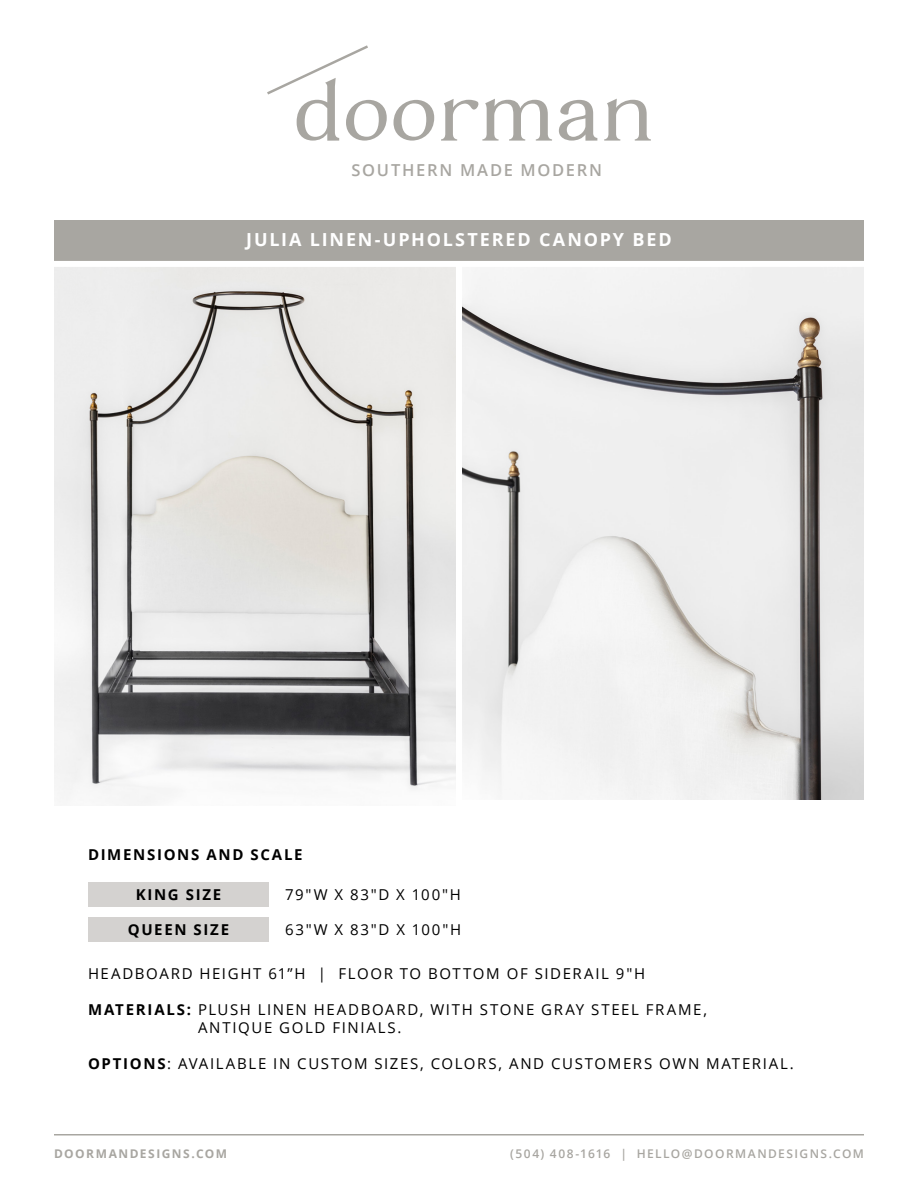
<style>
.page{position:relative;width:918px;height:1188px;background:#fff}
.page>*{position:absolute;margin:0;border:0;box-sizing:border-box;transform-origin:0 0}
.t1{font:700 18px "Open Sans";letter-spacing:.1em;color:#fff}
.t2{font:600 16.5px "Open Sans";letter-spacing:.105em;color:#a8a6a1}
.t3{font:15px/18px "Open Sans";letter-spacing:.11em;color:#000}
.t4{font:700 15px "Open Sans";letter-spacing:.115em;color:#000}
.t5{font:600 12px "Open Sans";letter-spacing:.12em;color:#a8a6a1}
.t6{font:700 12px "Open Sans";letter-spacing:.12em;color:#a8a6a1}
.s1{font-weight:700}
</style>
<div class="page">
<svg style="left:394px;top:100px;width:40px;height:41px"></svg>
<svg style="left:267px;top:45px;width:120px;height:96px"></svg>
<svg style="left:441px;top:99px;width:111px;height:42px"></svg>
<svg style="left:604px;top:99px;width:47px;height:42px"></svg>
<svg style="left:559px;top:100px;width:38px;height:41px"></svg>
<hr style="left:54px;top:1134px;width:810px;height:2px;background:#a8a6a1">
<div style="left:54px;top:221px;width:810px;height:43px;background:#a8a6a1"></div>
<img style="left:54px;top:267px;width:402px;height:538px">
<img style="left:462px;top:267px;width:402px;height:532px">
<div style="left:88px;top:882px;width:181px;height:25px;background:#d4d2d0"></div>
<div style="left:88px;top:917px;width:181px;height:25px;background:#d4d2d0"></div>
<div style="left:54px;top:261px;width:810px;height:6px;background:#fff"></div>
<p class="t2" style="left:351px;top:159px;width:252px">SOUTHERN MADE MODERN</p>
<p class="t1" style="left:246px;top:226px;width:427px">JULIA LINEN-UPHOLSTERED CANOPY BED</p>
<p class="t4" style="left:88px;top:844px;width:216px">DIMENSIONS AND SCALE</p>
<p class="t4" style="left:136px;top:884px;width:87px">KING SIZE</p>
<p class="t3" style="left:285px;top:885px;width:177px">79″W X 83″D X 100″H</p>
<p class="t4" style="left:128px;top:919px;width:103px">QUEEN SIZE</p>
<p class="t3" style="left:285px;top:920px;width:177px">63″W X 83″D X 100″H</p>
<p class="t3" style="left:88px;top:964px;width:559px">HEADBOARD HEIGHT 61”H | FLOOR TO BOTTOM OF SIDERAIL 9″H</p>
<p class="t3" style="left:198px;top:1000px;width:511px;text-indent:-110px"><span class="s1">MATERIALS:</span> PLUSH LINEN HEADBOARD, WITH STONE GRAY STEEL FRAME,<br>ANTIQUE GOLD FINIALS.</p>
<p class="t3" style="left:88px;top:1054px;width:707px"><span class="s1">OPTIONS</span>: AVAILABLE IN CUSTOM SIZES, COLORS, AND CUSTOMERS OWN MATERIAL.</p>
<p class="t6" style="left:54px;top:1145px;width:175px">DOORMANDESIGNS.COM</p>
<p class="t5" style="left:510px;top:1146px;width:355px">(504) 408-1616 | HELLO@DOORMANDESIGNS.COM</p>
</div>
